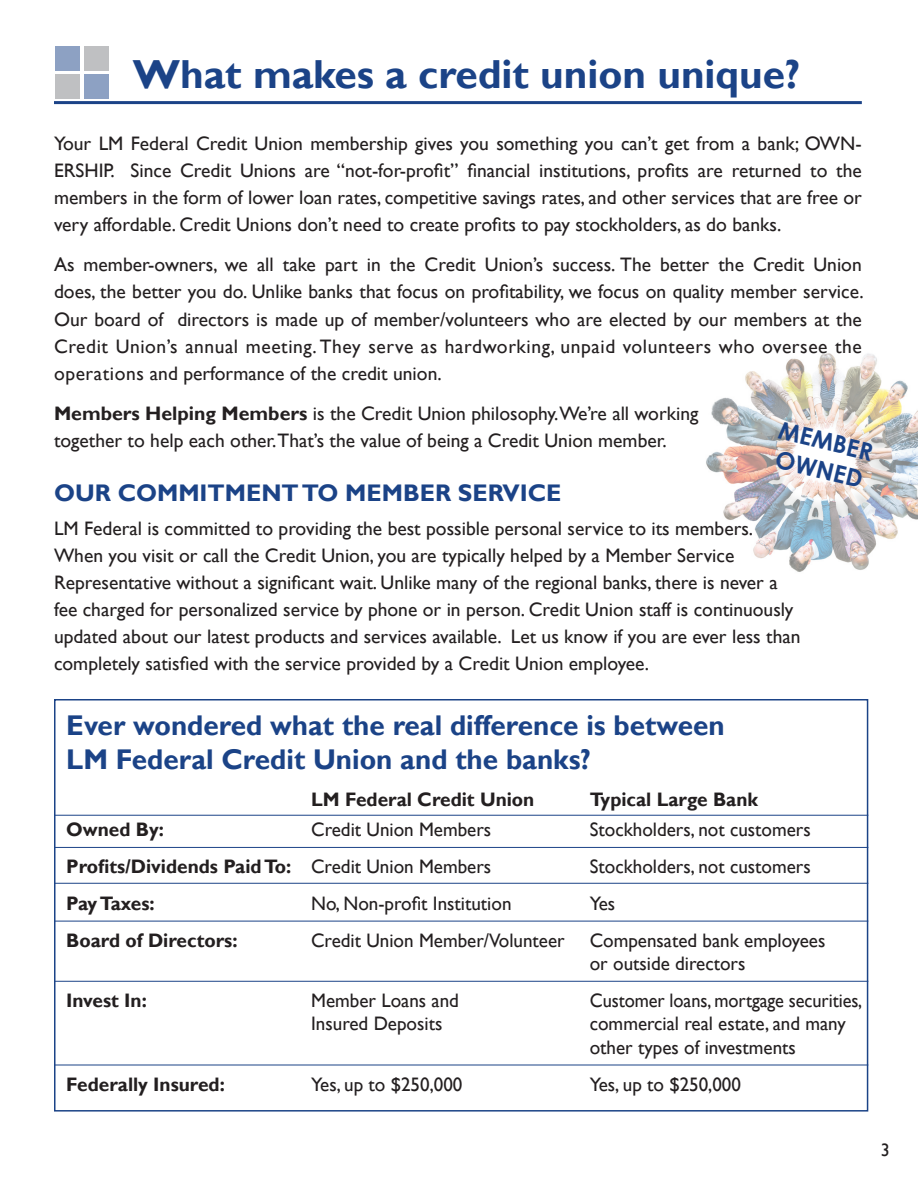
<style>
.page{position:relative;width:918px;height:1188px;background:#fff}
.page>*{position:absolute;margin:0;border:0;box-sizing:border-box;transform-origin:0 0}
.t1{font:700 40.5px "Gill Sans";color:#1b4387}
.t2{font:700 28.5px/34.2px "Gill Sans";color:#1b4387}
.t3{font:700 24px "Gill Sans";color:#1b4387}
.t4{font:700 24px/28.8px "Century Gothic";color:#1b4387}
.t5{font:19.5px/27px "Gill Sans";color:#231f20}
.t6{font:700 19.5px "Gill Sans";color:#231f20}
.t7{font:19.5px "Gill Sans";color:#231f20;scale:.94 1}
.t8{font:700 19.5px "Gill Sans";letter-spacing:-.03em;color:#231f20}
.t9{font:18px "Gill Sans";color:#231f20}
.s1{font-weight:700}
.s2{font-weight:400}
</style>
<div class="page">
<img style="left:706px;top:353px;width:212px;height:219px">
<hr style="left:54px;top:101px;width:808px;height:3px;background:#1b4387">
<div style="left:55px;top:46px;width:25px;height:25px;background:#8da1c3"></div>
<div style="left:84px;top:46px;width:24px;height:25px;background:#bfc0c2"></div>
<div style="left:55px;top:75px;width:25px;height:24px;background:#bfc0c2"></div>
<div style="left:84px;top:75px;width:24px;height:24px;background:#8da1c3"></div>
<hr style="left:54px;top:847px;width:814px;height:1px;background:#1b4387">
<hr style="left:54px;top:815px;width:814px;height:1px;background:#1b4387">
<hr style="left:54px;top:883px;width:814px;height:1px;background:#1b4387">
<hr style="left:54px;top:921px;width:814px;height:1px;background:#1b4387">
<hr style="left:54px;top:981px;width:814px;height:1px;background:#1b4387">
<hr style="left:54px;top:1065px;width:814px;height:1px;background:#1b4387">
<div style="left:54px;top:699px;width:814px;height:413px;border:2px solid #1b4387"></div>
<h1 class="t1" style="left:133px;top:50px;width:669px">What makes a credit union unique?</h1>
<p class="t5" style="left:54px;top:130px;width:809px;text-align:justify">Your LM Federal Credit Union membership gives you something you can’t get from a bank; OWN-ERSHIP. Since Credit Unions are “not-for-profit” financial institutions, profits are returned to the members in the form of lower loan rates, competitive savings rates, and other services that are free or very affordable. Credit Unions don’t need to create profits to pay stockholders, as do banks.</p>
<p class="t5" style="left:54px;top:252px;width:811px;text-align:justify">As member-owners, we all take part in the Credit Union’s success. The better the Credit Union does, the better you do. Unlike banks that focus on profitability, we focus on quality member service.<br>Our board of directors is made up of member/volunteers who are elected by our members at the Credit Union’s annual meeting. They serve as hardworking, unpaid volunteers who oversee the operations and performance of the credit union.</p>
<p class="t5" style="left:54px;top:400px;width:646px"><span class="s1">Members Helping Members</span> is the Credit Union philosophy.We’re all working together to help each other.That’s the value of being a Credit Union member.</p>
<p class="t3" style="left:54px;top:478px;width:509px">OUR COMMITMENT TO MEMBER SERVICE</p>
<p class="t5" style="left:54px;top:515px;width:748px">LM Federal is committed to providing the best possible personal service to its members.<br>When you visit or call the Credit Union, you are typically helped by a Member Service Representative without a significant wait. Unlike many of the regional banks, there is never a fee charged for personalized service by phone or in person. Credit Union staff is continuously updated about our latest products and services available. Let us know if you are ever less than completely satisfied with the service provided by a Credit Union employee.</p>
<p class="t4" style="left:783px;top:415px;width:98px;rotate:14deg">MEMBER<br>OWNED</p>
<h2 class="t2" style="left:66px;top:709px;width:660px">Ever wondered what the real difference is between<br>LM Federal Credit Union and the banks?</h2>
<p class="t6" style="left:311px;top:788px;width:225px">LM Federal Credit Union</p>
<p class="t6" style="left:590px;top:788px;width:170px">Typical Large Bank</p>
<p class="t6" style="left:66px;top:818px;width:99px">Owned By:</p>
<p class="t5" style="left:311px;top:816px;width:182px">Credit Union Members</p>
<p class="t5" style="left:590px;top:816px;width:223px">Stockholders, not customers</p>
<p class="t6" style="left:66px;top:855px;width:427px">Profits/Dividends Paid To: <span class="s2">Credit Union Members</span></p>
<p class="t5" style="left:590px;top:853px;width:223px">Stockholders, not customers</p>
<p class="t8" style="left:66px;top:892px;width:90px">Pay Taxes:</p>
<p class="t5" style="left:311px;top:890px;width:202px">No, Non-profit Institution</p>
<p class="t5" style="left:590px;top:890px;width:27px">Yes</p>
<p class="t6" style="left:66px;top:928px;width:173px">Board of Directors:</p>
<p class="t5" style="left:311px;top:927px;width:255px">Credit Union Member/Volunteer</p>
<p class="t5" style="left:590px;top:929px;width:237px;line-height:23.4px">Compensated bank employees or outside directors</p>
<p class="t6" style="left:66px;top:989px;width:82px">Invest In:</p>
<p class="t5" style="left:311px;top:987px;width:149px">Member Loans and</p>
<p class="t7" style="left:590px;top:989px;width:291px">Customer loans, mortgage securities,</p>
<p class="t5" style="left:311px;top:1011px;width:133px">Insured Deposits</p>
<p class="t5" style="left:590px;top:1013px;width:257px;line-height:23.4px">commercial real estate, and many other types of investments</p>
<p class="t6" style="left:66px;top:1072px;width:160px">Federally Insured:</p>
<p class="t5" style="left:311px;top:1071px;width:153px">Yes, up to $250,000</p>
<p class="t5" style="left:590px;top:1071px;width:153px">Yes, up to $250,000</p>
<p class="t9" style="left:881px;top:1140px;width:10px">3</p>
</div>
